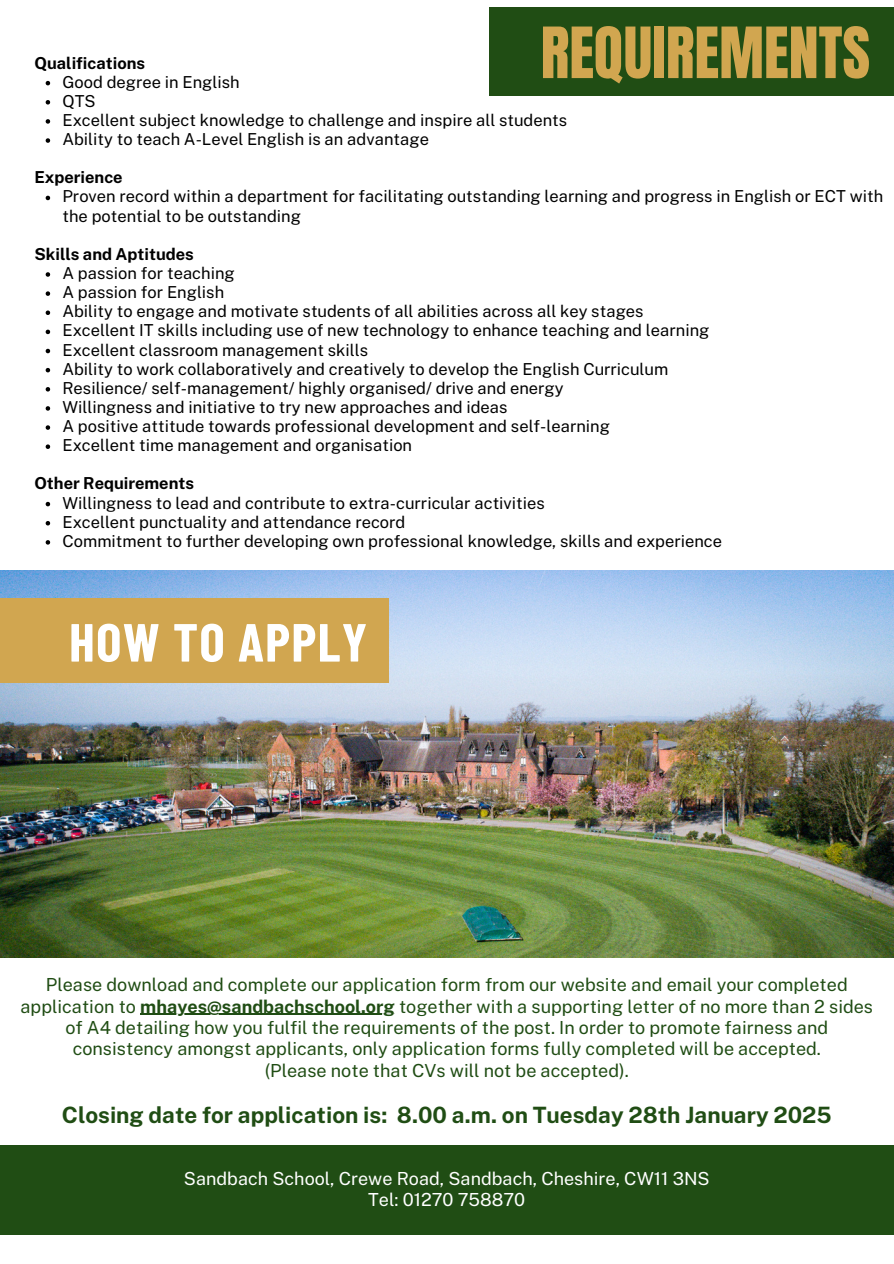
<style>
.page{position:relative;width:894px;height:1264px;background:#fff}
.page>*{position:absolute;margin:0;border:0;box-sizing:border-box;transform-origin:0 0}
.t1{font:60px "Anton";color:#d1a650}
.t2{font:700 53.55px "Barlow Condensed";letter-spacing:.025em;color:#fff}
.t3{font:700 22.5px "Public Sans";color:#204d14}
.t4{font:18px/21.3px "Public Sans";color:#204d14;text-align:center}
.t5{font:18px "Public Sans";color:#fff}
.t6{font:16.5px/19.2px "Public Sans";color:#000}
.t7{font:700 16.5px "Public Sans";color:#000}
.s1{font-weight:700}
</style>
<div class="page">
<img style="left:0;top:570px;width:893px;height:387px">
<div style="left:0;top:598px;width:388px;height:84px;background:#d1a650"></div>
<div style="left:0;top:1144px;width:893px;height:90px;background:#204d14"></div>
<div style="left:489px;top:8px;width:404px;height:88px;background:#204d14"></div>
<hr style="left:140px;top:1013px;width:255px;height:1px;background:#204d14">
<svg style="left:46px;top:81px;width:4px;height:4px"></svg>
<svg style="left:46px;top:100px;width:4px;height:4px"></svg>
<svg style="left:46px;top:119px;width:4px;height:5px"></svg>
<svg style="left:46px;top:138px;width:4px;height:5px"></svg>
<svg style="left:46px;top:196px;width:4px;height:4px"></svg>
<svg style="left:46px;top:272px;width:4px;height:5px"></svg>
<svg style="left:46px;top:291px;width:4px;height:5px"></svg>
<svg style="left:46px;top:310px;width:4px;height:5px"></svg>
<svg style="left:46px;top:329px;width:4px;height:5px"></svg>
<svg style="left:46px;top:349px;width:4px;height:4px"></svg>
<svg style="left:46px;top:368px;width:4px;height:4px"></svg>
<svg style="left:46px;top:387px;width:4px;height:4px"></svg>
<svg style="left:46px;top:406px;width:4px;height:4px"></svg>
<svg style="left:46px;top:425px;width:4px;height:5px"></svg>
<svg style="left:46px;top:444px;width:4px;height:5px"></svg>
<svg style="left:46px;top:502px;width:4px;height:4px"></svg>
<svg style="left:46px;top:521px;width:4px;height:4px"></svg>
<svg style="left:46px;top:540px;width:4px;height:4px"></svg>
<p class="t7" style="left:34px;top:53px;width:112px">Qualifications</p>
<h4 class="t6" style="left:62px;top:72px;width:179px">Good degree in English</h4>
<h4 class="t1" style="left:540px;top:10px;width:331px">REQUIREMENTS</h4>
<p class="t6" style="left:62px;top:91px;width:35px">QTS</p>
<p class="t6" style="left:62px;top:110px;width:506px">Excellent subject knowledge to challenge and inspire all students</p>
<p class="t6" style="left:62px;top:129px;width:368px">Ability to teach A-Level English is an advantage</p>
<p class="t7" style="left:34px;top:168px;width:90px">Experience</p>
<p class="t6" style="left:62px;top:187px;width:822px">Proven record within a department for facilitating outstanding learning and progress in English or ECT with the potential to be outstanding</p>
<p class="t7" style="left:34px;top:244px;width:161px">Skills and Aptitudes</p>
<p class="t6" style="left:62px;top:263px;width:174px">A passion for teaching</p>
<p class="t6" style="left:62px;top:282px;width:163px">A passion for English</p>
<p class="t6" style="left:62px;top:302px;width:582px">Ability to engage and motivate students of all abilities across all key stages</p>
<p class="t6" style="left:62px;top:321px;width:648px">Excellent IT skills including use of new technology to enhance teaching and learning</p>
<h4 class="t6" style="left:62px;top:340px;width:307px">Excellent classroom management skills</h4>
<p class="t6" style="left:62px;top:359px;width:607px">Ability to work collaboratively and creatively to develop the English Curriculum</p>
<p class="t6" style="left:62px;top:378px;width:502px">Resilience/ self-management/ highly organised/ drive and energy</p>
<p class="t6" style="left:62px;top:397px;width:446px">Willingness and initiative to try new approaches and ideas</p>
<p class="t6" style="left:62px;top:416px;width:549px">A positive attitude towards professional development and self-learning</p>
<h2 class="t6" style="left:62px;top:435px;width:351px">Excellent time management and organisation</h2>
<p class="t7" style="left:34px;top:474px;width:161px">Other Requirements</p>
<p class="t6" style="left:62px;top:493px;width:484px">Willingness to lead and contribute to extra-curricular activities</p>
<h3 class="t6" style="left:62px;top:512px;width:344px">Excellent punctuality and attendance record</h3>
<p class="t6" style="left:62px;top:531px;width:661px">Commitment to further developing own professional knowledge, skills and experience</p>
<h1 class="t2" style="left:69px;top:608px;width:299px">HOW TO APPLY</h1>
<h4 class="t4" style="left:20px;top:974px;width:853px">Please download and complete our application form from our website and email your completed application to <span class="s1">mhayes@sandbachschool.org</span> together with a supporting letter of no more than 2 sides</h4>
<p class="t4" style="left:65px;top:1016px;width:764px">of A4 detailing how you fulfil the requirements of the post. In order to promote fairness and consistency amongst applicants, only application forms fully completed will be accepted. (Please note that CVs will not be accepted).</p>
<p class="t3" style="left:62px;top:1101px;width:771px">Closing date for application is: 8.00 a.m. on Tuesday 28th January 2025</p>
<p class="t5" style="left:184px;top:1167px;width:527px">Sandbach School, Crewe Road, Sandbach, Cheshire, CW11 3NS</p>
<p class="t5" style="left:368px;top:1189px;width:158px">Tel: 01270 758870</p>
</div>
